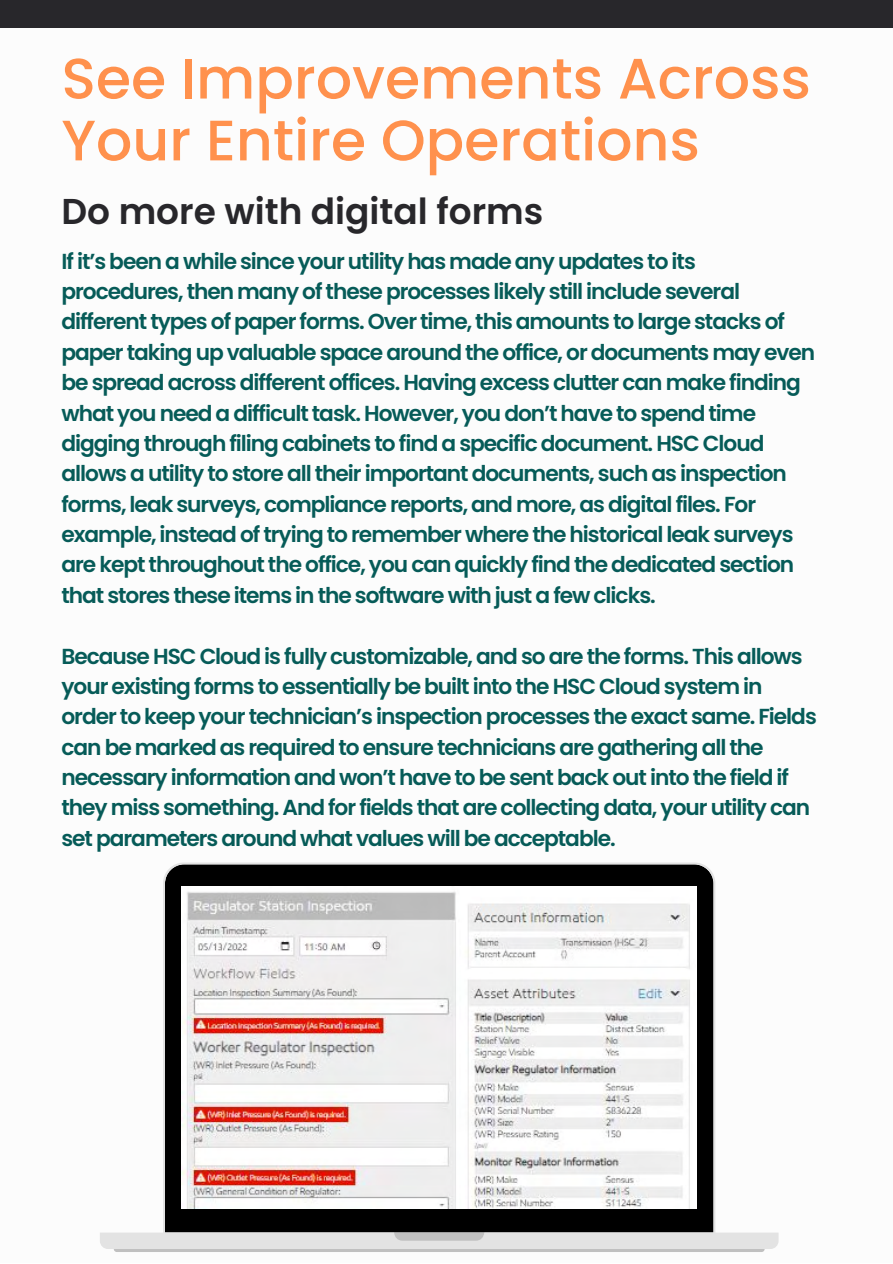
<style>
.page{position:relative;width:893px;height:1264px;background:#fff}
.page>*{position:absolute;margin:0;border:0;box-sizing:border-box;transform-origin:0 0}
.t1{font:500 57px/61.8px "Poppins";color:#ff914d}
.t2{font:600 35.85px "Poppins";color:#28272b}
.t3{font:600 21.75px/30.3px "Poppins";letter-spacing:-.05em;color:#065b58}
</style>
<div class="page">
<div style="left:0;top:0;width:892px;height:28px;background:#28272b"></div>
<svg style="left:100px;top:862px;width:678px;height:386px"></svg>
<svg style="left:394px;top:1232px;width:90px;height:8px"></svg>
<svg style="left:114px;top:1248px;width:650px;height:3px;background:#cbcbcb"></svg>
<img style="left:182px;top:886px;width:514px;height:321px">
<h1 class="t1" style="left:61px;top:48px;width:750px">See Improvements Across<br>Your Entire Operations</h1>
<h2 class="t2" style="left:61px;top:186px;width:483px">Do more with digital forms</h2>
<p class="t3" style="left:61px;top:246px;width:755px">If it’s been a while since your utility has made any updates to its procedures, then many of these processes likely still include several different types of paper forms. Over time, this amounts to large stacks of paper taking up valuable space around the office, or documents may even be spread across different offices. Having excess clutter can make finding what you need a difficult task. However, you don’t have to spend time digging through filing cabinets to find a specific document. HSC Cloud allows a utility to store all their important documents, such as inspection forms, leak surveys, compliance reports, and more, as digital files. For example, instead of trying to remember where the historical leak surveys are kept throughout the office, you can quickly find the dedicated section that stores these items in the software with just a few clicks.</p>
<p class="t3" style="left:61px;top:640px;width:756px">Because HSC Cloud is fully customizable, and so are the forms. This allows your existing forms to essentially be built into the HSC Cloud system in order to keep your technician’s inspection processes the exact same. Fields can be marked as required to ensure technicians are gathering all the necessary information and won’t have to be sent back out into the field if they miss something. And for fields that are collecting data, your utility can set parameters around what values will be acceptable.</p>
</div>
